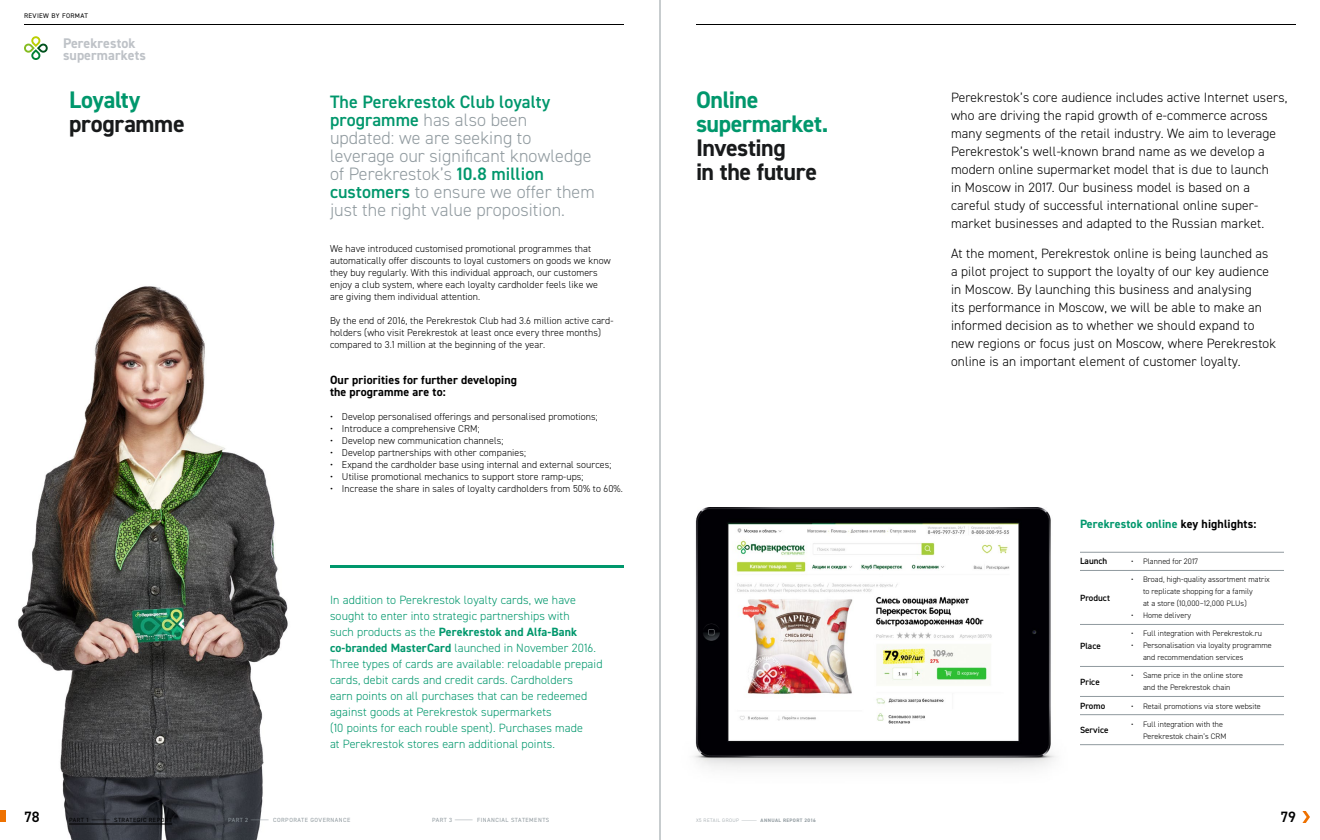
<style>
.page{position:relative;width:1320px;height:840px;background:#fff}
.page>*{position:absolute;margin:0;border:0;box-sizing:border-box;transform-origin:0 0}
.t1{font:700 24px/24px "DIN2014";letter-spacing:-.015em;color:#181a1b}
.t2{font:700 24px/24px "DIN2014";letter-spacing:-.015em;color:#00976c}
.t3{font:300 18px/18px "DIN2014";letter-spacing:.005em;color:#909a9f}
.t4{font:600 15px "DIN2014";color:#000}
.t5{font:700 14px/12px "DIN2014";letter-spacing:.005em;color:#bec2c7}
.t6{font:300 13.5px/18px "DIN2014";letter-spacing:.01em;color:#000}
.t7{font:300 12px/16px "DIN2014";letter-spacing:.01em;color:#00976c}
.t8{font:700 12px/12px "DIN2014";letter-spacing:.01em;color:#000}
.t9{font:700 12px "DIN2014";letter-spacing:.01em;color:#00976c}
.t10{font:300 10px/12px "DIN2014";letter-spacing:.01em;color:#000}
.t11{font:600 9px "DIN2014";letter-spacing:.005em;color:#000}
.t12{font:300 8px/12px "DIN2014";letter-spacing:.005em;color:#000}
.t13{font:6.7px "DIN2014";letter-spacing:.05em;color:#000}
.t14{font:6px "DIN2014";letter-spacing:.08em;color:#909a9f}
.t15{font:6px "DIN2014";letter-spacing:.08em;color:#000}
.t16{font:700 5px "DIN2014";letter-spacing:.08em;color:#909a9f}
.s1{font-weight:600;color:#00976c}
.s2{font-weight:700}
.s3{color:#000}
.s4{font-weight:300}
</style>
<div class="page">
<img style="left:694px;top:507px;width:362px;height:262px">
<img style="left:18px;top:286px;width:270px;height:554px">
<hr style="left:1080px;top:552px;width:51px;height:1px;background:#909a9f">
<hr style="left:1131px;top:552px;width:153px;height:1px;background:#909a9f">
<hr style="left:1080px;top:570px;width:51px;height:1px;background:#909a9f">
<hr style="left:1131px;top:570px;width:153px;height:1px;background:#909a9f">
<hr style="left:1080px;top:624px;width:51px;height:1px;background:#909a9f">
<hr style="left:1131px;top:624px;width:153px;height:1px;background:#909a9f">
<hr style="left:1080px;top:666px;width:51px;height:1px;background:#909a9f">
<hr style="left:1131px;top:666px;width:153px;height:1px;background:#909a9f">
<hr style="left:1080px;top:696px;width:51px;height:1px;background:#909a9f">
<hr style="left:1131px;top:696px;width:153px;height:1px;background:#909a9f">
<hr style="left:1080px;top:714px;width:51px;height:1px;background:#909a9f">
<hr style="left:1131px;top:714px;width:153px;height:1px;background:#909a9f">
<hr style="left:1080px;top:744px;width:51px;height:1px;background:#909a9f">
<hr style="left:1131px;top:744px;width:153px;height:1px;background:#909a9f">
<svg style="left:24px;top:36px;width:24px;height:24px"></svg>
<hr style="left:330px;top:565px;width:294px;height:3px;background:#00976c">
<hr style="left:696px;top:24px;width:600px;height:1px;background:#000">
<hr style="left:24px;top:24px;width:600px;height:1px;background:#000">
<svg style="left:1302px;top:811px;width:8px;height:12px"></svg>
<div style="left:0;top:810px;width:6px;height:12px;background:#ee7100"></div>
<hr style="left:660px;top:0;width:1px;height:840px;background:#909a9f">
<hr style="left:69px;top:824px;width:103px;height:1px;background:#000">
<p class="t13" style="left:24px;top:12px;width:66px">REVIEW BY FORMAT</p>
<h3 class="t5" style="left:63px;top:37px;width:84px">Perekrestok supermarkets</h3>
<h1 class="t2" style="left:69px;top:87px;width:73px">Loyalty</h1>
<h1 class="t1" style="left:69px;top:111px;width:117px">programme</h1>
<h2 class="t3" style="left:330px;top:93px;width:266px"><span class="s1">The Perekrestok Club loyalty programme</span> has also been updated: we are seeking to leverage our significant knowledge of Perekrestok’s <span class="s1">10.8 million customers</span> to ensure we offer them just the right value proposition.</h2>
<p class="t10" style="left:330px;top:243px;width:282px">We have introduced customised promotional programmes that automatically offer discounts to loyal customers on goods we know they buy regularly. With this individual approach, our customers enjoy a club system, where each loyalty cardholder feels like we are giving them individual attention.</p>
<p class="t10" style="left:330px;top:315px;width:285px">By the end of 2016, the Perekrestok Club had 3.6 million active card&shy;holders (who visit Perekrestok at least once every three months) compared to 3.1 million at the beginning of the year.</p>
<p class="t8" style="left:330px;top:374px;width:189px">Our priorities for further developing the programme are to:</p>
<p class="t10" style="left:330px;top:411px;width:269px">• Develop personalised offerings and personalised promotions;</p>
<p class="t10" style="left:330px;top:423px;width:151px">• Introduce a comprehensive CRM;</p>
<p class="t10" style="left:330px;top:435px;width:175px">• Develop new communication channels;</p>
<p class="t10" style="left:330px;top:447px;width:198px">• Develop partnerships with other companies;</p>
<p class="t10" style="left:330px;top:459px;width:283px">• Expand the cardholder base using internal and external sources;</p>
<p class="t10" style="left:330px;top:471px;width:255px">• Utilise promotional mechanics to support store ramp-ups;</p>
<p class="t10" style="left:330px;top:483px;width:294px">• Increase the share in sales of loyalty cardholders from 50% to 60%.</p>
<p class="t7" style="left:330px;top:592px;width:274px">In addition to Perekrestok loyalty cards, we have sought to enter into strategic partnerships with<br>such products as the <span class="s2">Perekrestok and Alfa-Bank co-branded MasterCard</span> launched in November 2016.<br>Three types of cards are available: reloadable prepaid cards, debit cards and credit cards. Cardholders<br>earn points on all purchases that can be redeemed against goods at Perekrestok supermarkets<br>(10 points for each rouble spent). Purchases made<br>at Perekrestok stores earn additional points.</p>
<h1 class="t2" style="left:696px;top:87px;width:134px">Online supermarket.</h1>
<h1 class="t1" style="left:696px;top:135px;width:123px">Investing<br>in the future</h1>
<p class="t6" style="left:951px;top:88px;width:338px">Perekrestok’s core audience includes active Internet users, who are driving the rapid growth of e-commerce across many segments of the retail industry. We aim to leverage Perekrestok’s well-known brand name as we develop a modern online supermarket model that is due to launch<br>in Moscow in 2017. Our business model is based on a careful study of successful international online super&shy;market businesses and adapted to the Russian market.</p>
<p class="t6" style="left:951px;top:244px;width:327px">At the moment, Perekrestok online is being launched as a pilot project to support the loyalty of our key audience in Moscow. By launching this business and analysing<br>its performance in Moscow, we will be able to make an informed decision as to whether we should expand to new regions or focus just on Moscow, where Perekrestok online is an important element of customer loyalty.</p>
<p class="t9" style="left:1080px;top:516px;width:178px">Perekrestok online <span class="s3">key highlights:</span></p>
<p class="t11" style="left:1080px;top:555px;width:29px">Launch</p>
<p class="t12" style="left:1131px;top:556px;width:68px">• Planned for 2017</p>
<p class="t11" style="left:1080px;top:592px;width:31px">Product</p>
<p class="t12" style="left:1143px;top:574px;width:128px;text-indent:-12px">• Broad, high-quality assortment matrix to replicate shopping for a family<br>at a store (10,000–12,000 PLUs)</p>
<p class="t12" style="left:1131px;top:610px;width:62px">• Home delivery</p>
<p class="t11" style="left:1080px;top:640px;width:22px">Place</p>
<p class="t12" style="left:1131px;top:628px;width:133px">• Full integration with Perekrestok.ru</p>
<p class="t12" style="left:1143px;top:640px;width:130px;text-indent:-12px">• Personalisation via loyalty programme and recommendation services</p>
<p class="t11" style="left:1080px;top:676px;width:21px">Price</p>
<p class="t12" style="left:1131px;top:670px;width:114px;text-align:center">• Same price in the online store and the Perekrestok chain</p>
<p class="t11" style="left:1080px;top:700px;width:27px">Promo</p>
<p class="t12" style="left:1131px;top:700px;width:131px">• Retail promotions via store website</p>
<p class="t11" style="left:1080px;top:724px;width:30px">Service</p>
<p class="t12" style="left:1143px;top:718px;width:85px;text-indent:-12px">• Full integration with the<br>Perekrestok chain’s CRM</p>
<h3 class="t4" style="left:24px;top:807px;width:17px">78</h3>
<p class="t15" style="left:69px;top:816px;width:104px">PART 1 — STRATEGIC REPORT</p>
<p class="t14" style="left:228px;top:816px;width:124px">PART 2 — CORPORATE GOVERNANCE</p>
<p class="t14" style="left:432px;top:816px;width:119px">PART 3 — FINANCIAL STATEMENTS</p>
<p class="t16" style="left:696px;top:817px;width:121px"><span class="s4">X5 RETAIL GROUP —</span>ANNUAL REPORT 2016</p>
<h3 class="t4" style="left:1280px;top:807px;width:17px">79</h3>
</div>
